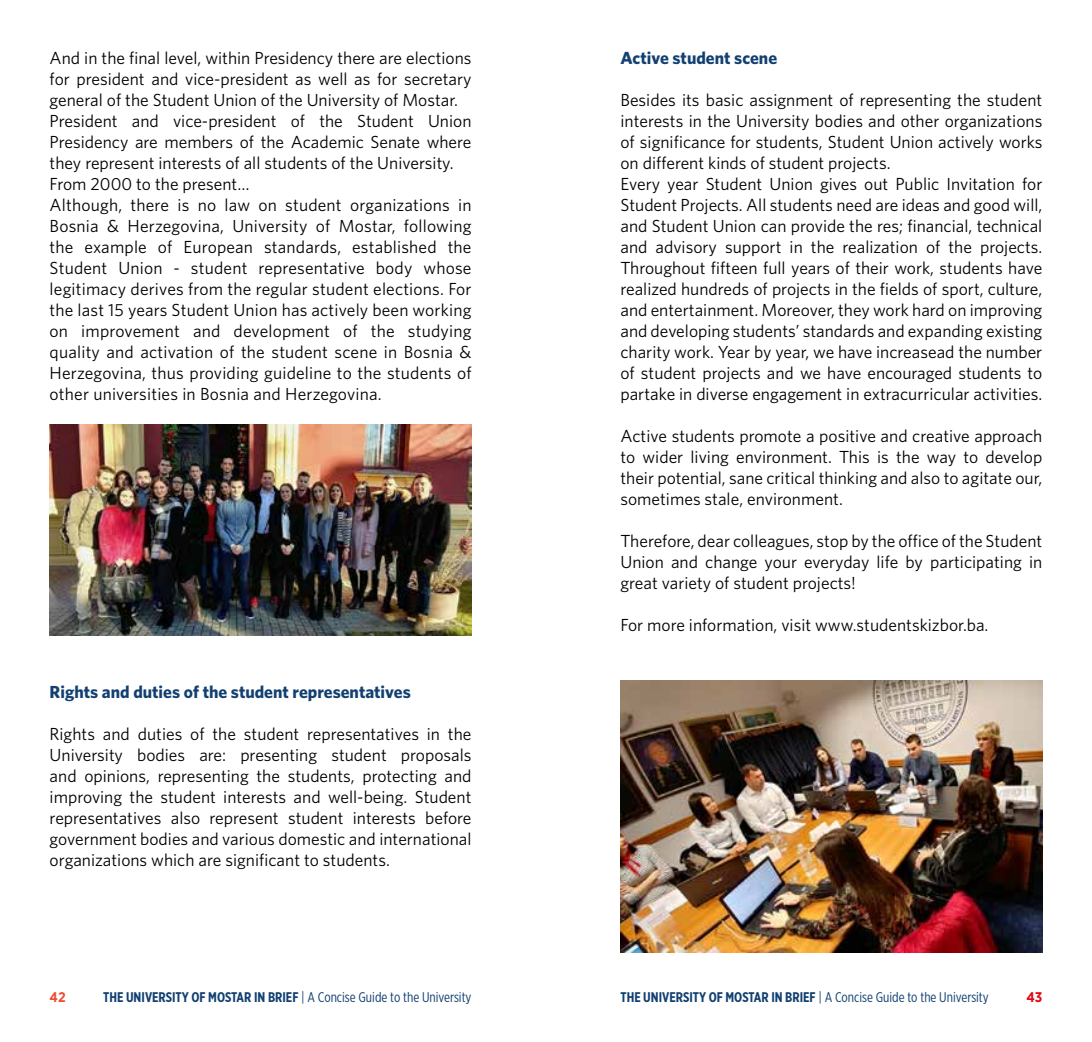
<style>
.page{position:relative;width:1092px;height:1042px;background:#fff}
.page>*{position:absolute;margin:0;border:0;box-sizing:border-box;transform-origin:0 0}
.t1{font:17.5px/21px "Whitney";color:#000;text-align:justify}
.t2{font:700 17.5px "Whitney";color:#124071}
.t3{font:14px "Gotham X Narrow";color:#124071}
.t4{font:700 14px "Gotham Narrow";color:#e94f35}
.t5{font:700 14px "Gotham Narrow";color:#e30613}
.s1{font-weight:700}
</style>
<div class="page">
<img style="left:50px;top:424px;width:421px;height:211px">
<img style="left:620px;top:680px;width:422px;height:272px">
<p class="t1" style="left:50px;top:47px;width:423px;text-align:left">And in the final level, within Presidency there are elections for president and vice-president as well as for secretary general of the Student Union of the University of Mostar.<br>President and vice-president of the Student Union Presidency are members of the Academic Senate where they represent interests of all students of the University.<br>From 2000 to the present…<br>Although, there is no law on student organizations in Bosnia &amp; Herzegovina, University of Mostar, following the example of European standards, established the Student Union - student representative body whose legitimacy derives from the regular student elections. For the last 15 years Student Union has actively been working on improvement and development of the studying quality and activation of the student scene in Bosnia &amp; Herzegovina, thus providing guideline to the students of other universities in Bosnia and Herzegovina.</p>
<p class="t2" style="left:50px;top:680px;width:362px">Rights and duties of the student representatives</p>
<p class="t1" style="left:50px;top:723px;width:423px">Rights and duties of the student representatives in the University bodies are: presenting student proposals and opinions, representing the students, protecting and improving the student interests and well-being. Student representatives also represent student interests before government bodies and various domestic and international organizations which are significant to students.</p>
<p class="t2" style="left:620px;top:46px;width:158px">Active student scene</p>
<p class="t1" style="left:620px;top:89px;width:423px;text-align:left">Besides its basic assignment of representing the student interests in the University bodies and other organizations of significance for students, Student Union actively works on different kinds of student projects.<br>Every year Student Union gives out Public Invitation for Student Projects. All students need are ideas and good will, and Student Union can provide the res; financial, technical and advisory support in the realization of the projects.<br>Throughout fifteen full years of their work, students have realized hundreds of projects in the fields of sport, culture, and entertainment. Moreover, they work hard on improving and developing students’ standards and expanding existing charity work. Year by year, we have increasead the number of student projects and we have encouraged students to partake in diverse engagement in extracurricular activities.</p>
<p class="t1" style="left:620px;top:425px;width:423px">Active students promote a positive and creative approach to wider living environment. This is the way to develop their potential, sane critical thinking and also to agitate our, sometimes stale, environment.</p>
<p class="t1" style="left:620px;top:530px;width:423px">Therefore, dear colleagues, stop by the office of the Student Union and change your everyday life by participating in great variety of student projects!</p>
<p class="t1" style="left:620px;top:614px;width:369px">For more information, visit www.studentskizbor.ba.</p>
<p class="t4" style="left:50px;top:988px;width:18px">42</p>
<p class="t3" style="left:103px;top:989px;width:370px"><span class="s1">THE UNIVERSITY OF MOSTAR IN BRIEF</span> | A Concise Guide to the University</p>
<p class="t3" style="left:620px;top:989px;width:370px"><span class="s1">THE UNIVERSITY OF MOSTAR IN BRIEF</span> | A Concise Guide to the University</p>
<p class="t5" style="left:1026px;top:988px;width:18px">43</p>
</div>
